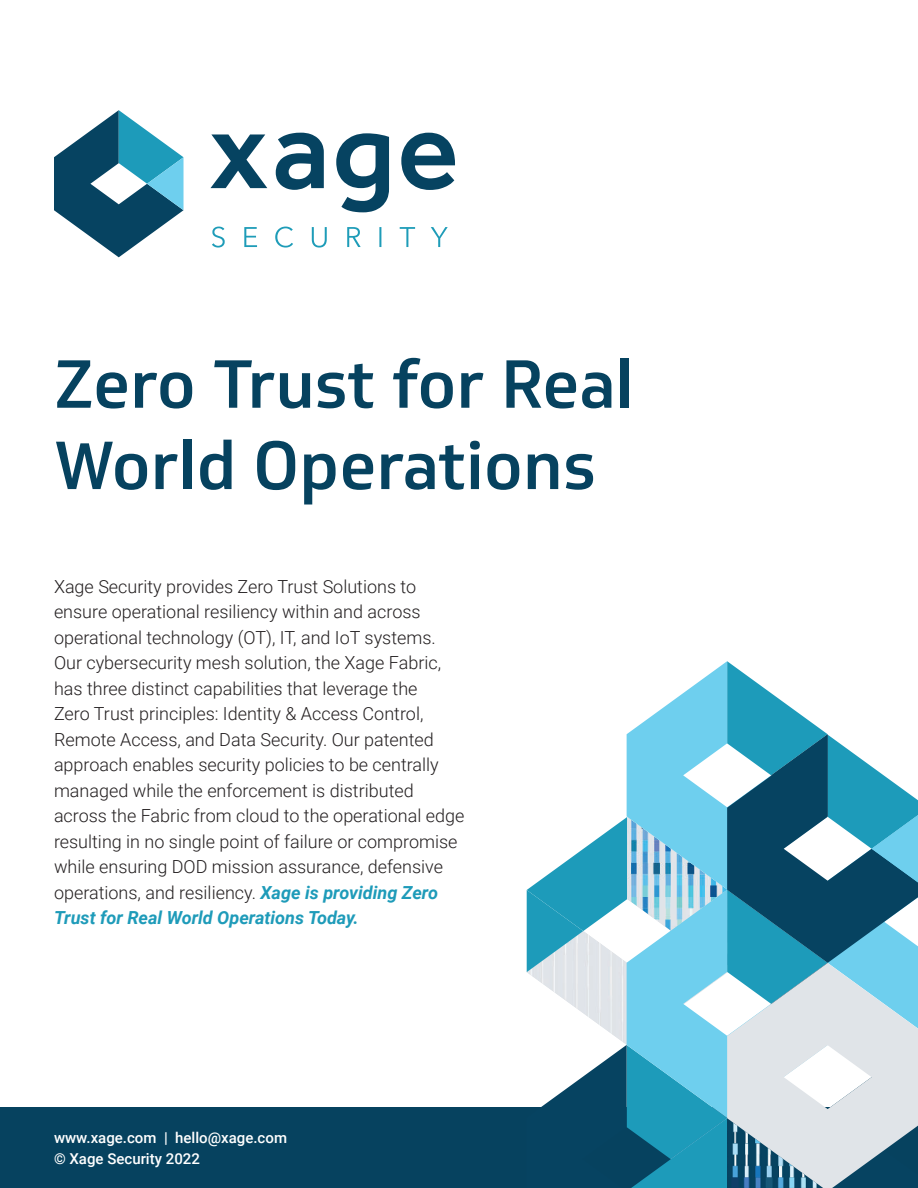
<style>
.page{position:relative;width:918px;height:1188px;background:#fff}
.page>*{position:absolute;margin:0;border:0;box-sizing:border-box;transform-origin:0 0}
.t1{font:500 66.6px/81.3px "Soleto";color:#06425f}
.t2{font:300 18px/25.5px "Roboto";color:#231f20}
.t3{font:500 15px/21px "Roboto";color:#fff}
.s1{font-weight:700;font-style:italic;color:#1e9bb9}
</style>
<div class="page">
<div style="left:0;top:1107px;width:918px;height:81px;background:#06425f"></div>
<svg style="left:526px;top:661px;width:392px;height:527px"></svg>
<svg style="left:54px;top:110px;width:130px;height:147px"></svg>
<svg style="left:276px;top:133px;width:179px;height:79px"></svg>
<svg style="left:212px;top:227px;width:236px;height:21px"></svg>
<h1 class="t1" style="left:54px;top:350px;width:581px">Zero Trust for Real<br>World Operations</h1>
<p class="t2" style="left:54px;top:575px;width:412px">Xage Security provides Zero Trust Solutions to ensure operational resiliency within and across operational technology (OT), IT, and IoT systems.<br>Our cybersecurity mesh solution, the Xage Fabric, has three distinct capabilities that leverage the<br>Zero Trust principles: Identity &amp; Access Control, Remote Access, and Data Security. Our patented approach enables security policies to be centrally managed while the enforcement is distributed across the Fabric from cloud to the operational edge resulting in no single point of failure or compromise while ensuring DOD mission assurance, defensive operations, and resiliency. <span class="s1">Xage is providing Zero Trust for Real World Operations Today.</span></p>
<p class="t3" style="left:54px;top:1128px;width:235px">www.xage.com | hello@xage.com © Xage Security 2022</p>
</div>
